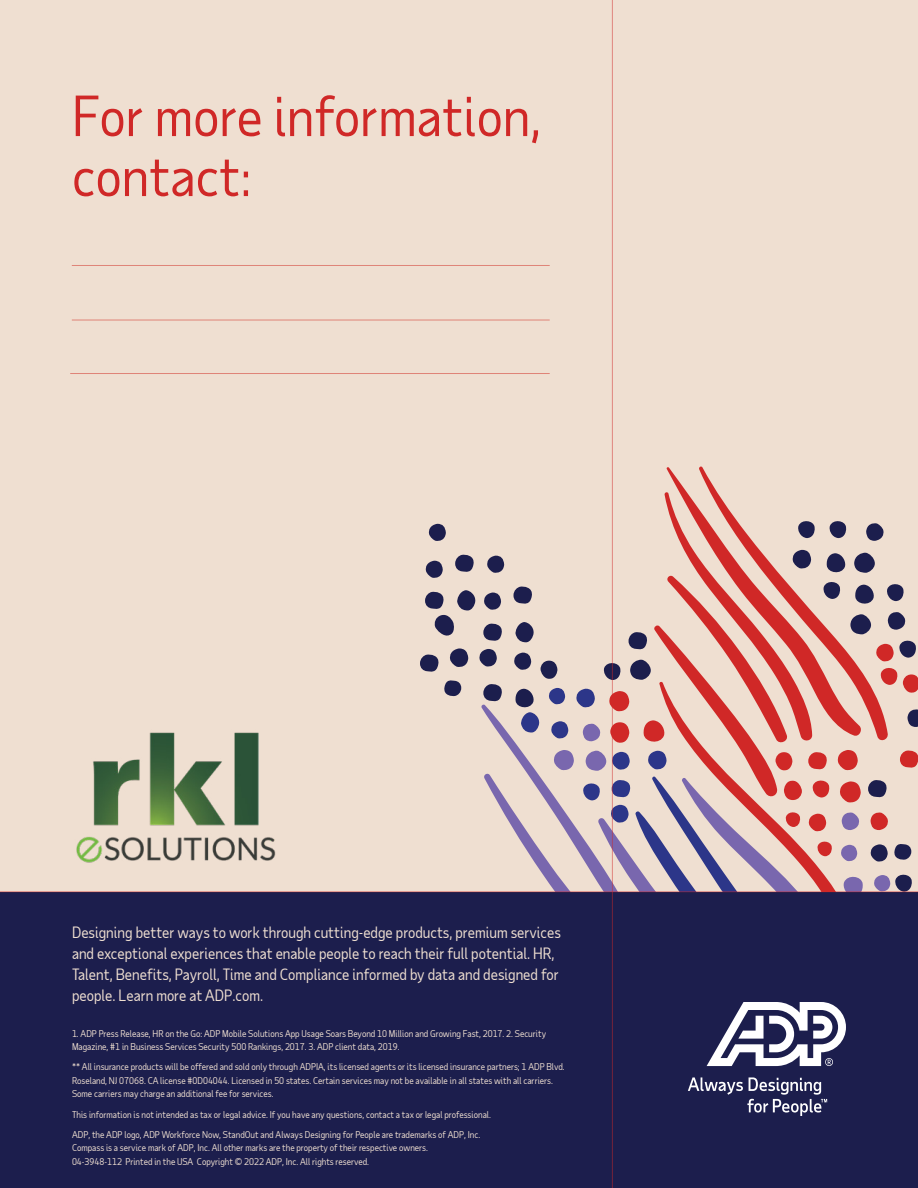
<style>
.page{position:relative;width:918px;height:1188px;background:#fff}
.page>*{position:absolute;margin:0;border:0;box-sizing:border-box;transform-origin:0 0}
.t1{font:54px/60px "Taub Sans";color:#d02827}
.t2{font:15px/21px "Taub Sans";color:#efdfd1}
.t3{font:9px/13.5px "Taub Sans";color:#efdfd1}
</style>
<div class="page">
<div style="left:0;top:0;width:918px;height:892px;background:#efdfd1"></div>
<svg style="left:420px;top:491px;width:498px;height:400px"></svg>
<svg style="left:666px;top:467px;width:32px;height:271px"></svg>
<svg style="left:698px;top:466px;width:191px;height:277px"></svg>
<div style="left:0;top:892px;width:918px;height:296px;background:#1c1e4d"></div>
<hr style="left:0;top:891px;width:918px;height:1px;background:#d02827">
<hr style="left:612px;top:0;width:1px;height:1188px;background:#d02827">
<svg style="left:707px;top:1002px;width:139px;height:64px"></svg>
<svg style="left:688px;top:1077px;width:139px;height:39px"></svg>
<hr style="left:72px;top:265px;width:478px;height:1px;background:#d0271d">
<hr style="left:72px;top:320px;width:478px;height:1px;background:#d0271d">
<hr style="left:70px;top:373px;width:480px;height:1px;background:#d0271d">
<img style="left:76px;top:732px;width:200px;height:131px">
<h1 class="t1" style="left:72px;top:85px;width:471px">For more information, contact:</h1>
<p class="t2" style="left:72px;top:921px;width:490px">Designing better ways to work through cutting-edge products, premium services and exceptional experiences that enable people to reach their full potential. HR, Talent, Benefits, Payroll, Time and Compliance informed by data and designed for people. Learn more at ADP.com.</p>
<p class="t3" style="left:72px;top:1026px;width:476px">1. ADP Press Release, HR on the Go: ADP Mobile Solutions App Usage Soars Beyond 10 Million and Growing Fast, 2017. 2. Security<br>Magazine, #1 in Business Services Security 500 Rankings, 2017. 3. ADP client data, 2019.</p>
<p class="t3" style="left:72px;top:1060px;width:494px">** All insurance products will be offered and sold only through ADPIA, its licensed agents or its licensed insurance partners; 1 ADP Blvd.<br>Roseland, NJ 07068. CA license #0D04044. Licensed in 50 states. Certain services may not be available in all states with all carriers.<br>Some carriers may charge an additional fee for services.</p>
<p class="t3" style="left:72px;top:1107px;width:420px">This information is not intended as tax or legal advice. If you have any questions, contact a tax or legal professional.</p>
<p class="t3" style="left:72px;top:1128px;width:410px">ADP, the ADP logo, ADP Workforce Now, StandOut and Always Designing for People are trademarks of ADP, Inc.<br>Compass is a service mark of ADP, Inc. All other marks are the property of their respective owners.<br>04-3948-112 Printed in the USA Copyright © 2022 ADP, Inc. All rights reserved.</p>
</div>
